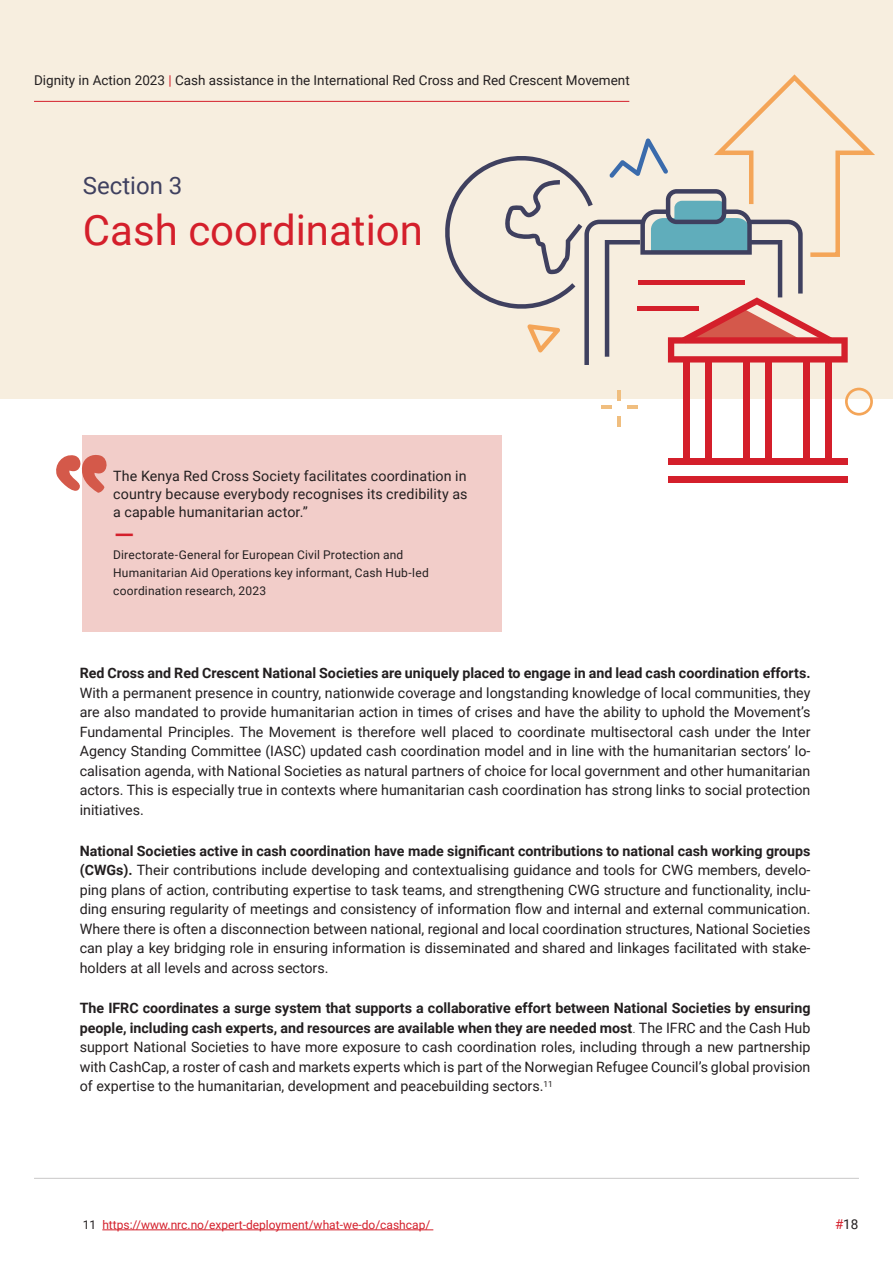
<style>
.page{position:relative;width:893px;height:1263px;background:#fff}
.page>*{position:absolute;margin:0;border:0;box-sizing:border-box;transform-origin:0 0}
.H3{font:42px "Roboto";color:#d41f2b}
.H3-2{font:24px "Roboto";color:#3f405f}
.Caption_1{font:700 22.5px "Helvetica";color:#d41f2b}
.Caption_1-2{font:14.25px/19.5px "Roboto";color:#231f20;text-align:justify}
.t1{font:13.5px "Roboto";color:#231f20}
.Caption_1-3{font:12px/18px "Roboto";letter-spacing:.015em;color:#231f20}
.t2{font:12px "Roboto";color:#d41f2b}
.s1{color:#d41f2b}
.s2{font-weight:700}
.s3{font-weight:300}
.s4{color:#231f20}
</style>
<div class="page">
<div style="left:0;top:0;width:893px;height:398px;background:#f7eedf"></div>
<hr style="left:34px;top:101px;width:595px;height:1px;background:#d41f2b">
<hr style="left:102px;top:1229px;width:331px;height:1px;background:#d41f2b">
<svg style="left:443px;top:74px;width:432px;height:291px"></svg>
<div style="left:668px;top:476px;width:180px;height:6px;background:#d41f2b"></div>
<div style="left:668px;top:459px;width:180px;height:6px;background:#d41f2b"></div>
<div style="left:684px;top:359px;width:6px;height:103px;background:#d41f2b"></div>
<div style="left:706px;top:359px;width:6px;height:103px;background:#d41f2b"></div>
<div style="left:744px;top:359px;width:6px;height:103px;background:#d41f2b"></div>
<div style="left:766px;top:359px;width:6px;height:103px;background:#d41f2b"></div>
<div style="left:803px;top:359px;width:7px;height:103px;background:#d41f2b"></div>
<div style="left:826px;top:359px;width:6px;height:103px;background:#d41f2b"></div>
<svg style="left:845px;top:388px;width:28px;height:28px"></svg>
<hr style="left:617px;top:390px;width:4px;height:11px;background:#f0be7f">
<hr style="left:627px;top:405px;width:11px;height:4px;background:#f0be7f">
<hr style="left:617px;top:416px;width:4px;height:10px;background:#f0be7f">
<hr style="left:601px;top:405px;width:11px;height:4px;background:#f0be7f">
<hr style="left:34px;top:1178px;width:825px;height:1px;background:#231f20">
<div style="left:82px;top:435px;width:420px;height:196px;background:#f2cdc9"></div>
<svg style="left:56px;top:455px;width:51px;height:38px"></svg>
<p class="t1" style="left:34px;top:70px;width:597px">Dignity in Action 2023 <span class="s1">|</span> Cash assistance in the International Red Cross and Red Crescent Movement</p>
<p class="H3-2" style="left:83px;top:169px;width:101px">Section 3</p>
<p class="H3" style="left:83px;top:201px;width:342px">Cash coordination</p>
<p class="Caption_1-2" style="left:113px;top:467px;width:356px;line-height:18px">The Kenya Red Cross Society facilitates coordination in country because everybody recognises its credibility as a capable humanitarian actor.”</p>
<p class="Caption_1" style="left:113px;top:520px;width:24px">—</p>
<p class="Caption_1-3" style="left:113px;top:545px;width:317px">Directorate-General for European Civil Protection and<br>Humanitarian Aid Operations key informant, Cash Hub-led coordination research, 2023</p>
<p class="Caption_1-2" style="left:80px;top:663px;width:732px"><span class="s2">Red Cross and Red Crescent National Societies are uniquely placed to engage in and lead cash coordination efforts.<br></span>With a permanent presence in country, nationwide coverage and longstanding knowledge of local communities, they are also mandated to provide humanitarian action in times of crises and have the ability to uphold the Movement’s Fundamental Principles. The Movement is therefore well placed to coordinate multisectoral cash under the Inter Agency Standing Committee (IASC) updated cash coordination model and in line with the humanitarian sectors’ lo&shy;calisation agenda, with National Societies as natural partners of choice for local government and other humanitarian actors. This is especially true in contexts where humanitarian cash coordination has strong links to social protection initiatives.</p>
<p class="Caption_1-2" style="left:80px;top:840px;width:732px"><span class="s2">National Societies active in cash coordination have made significant contributions to national cash working groups (CWGs).</span> Their contributions include developing and contextualising guidance and tools for CWG members, develo&shy;ping plans of action, contributing expertise to task teams, and strengthening CWG structure and functionality, inclu&shy;ding ensuring regularity of meetings and consistency of information flow and internal and external communication.<br>Where there is often a disconnection between national, regional and local coordination structures, National Societies can play a key bridging role in ensuring information is disseminated and shared and linkages facilitated with stake&shy;holders at all levels and across sectors.</p>
<p class="Caption_1-2" style="left:80px;top:998px;width:732px"><span class="s2">The IFRC coordinates a surge system that supports a collaborative effort between National Societies by ensuring people, including cash experts, and resources are available when they are needed most</span><span class="s3">.</span> The IFRC and the Cash Hub support National Societies to have more exposure to cash coordination roles, including through a new partnership with CashCap, a roster of cash and markets experts which is part of the Norwegian Refugee Council’s global provision of expertise to the humanitarian, development and peacebuilding sectors.<sup>11</sup></p>
<p class="t2" style="left:83px;top:1216px;width:349px"><span class="s4">11</span> https://www.nrc.no/expert-deployment/what-we-do/cashcap/</p>
<p class="t1" style="left:835px;top:1215px;width:25px"><span class="s1">#</span>18</p>
</div>
